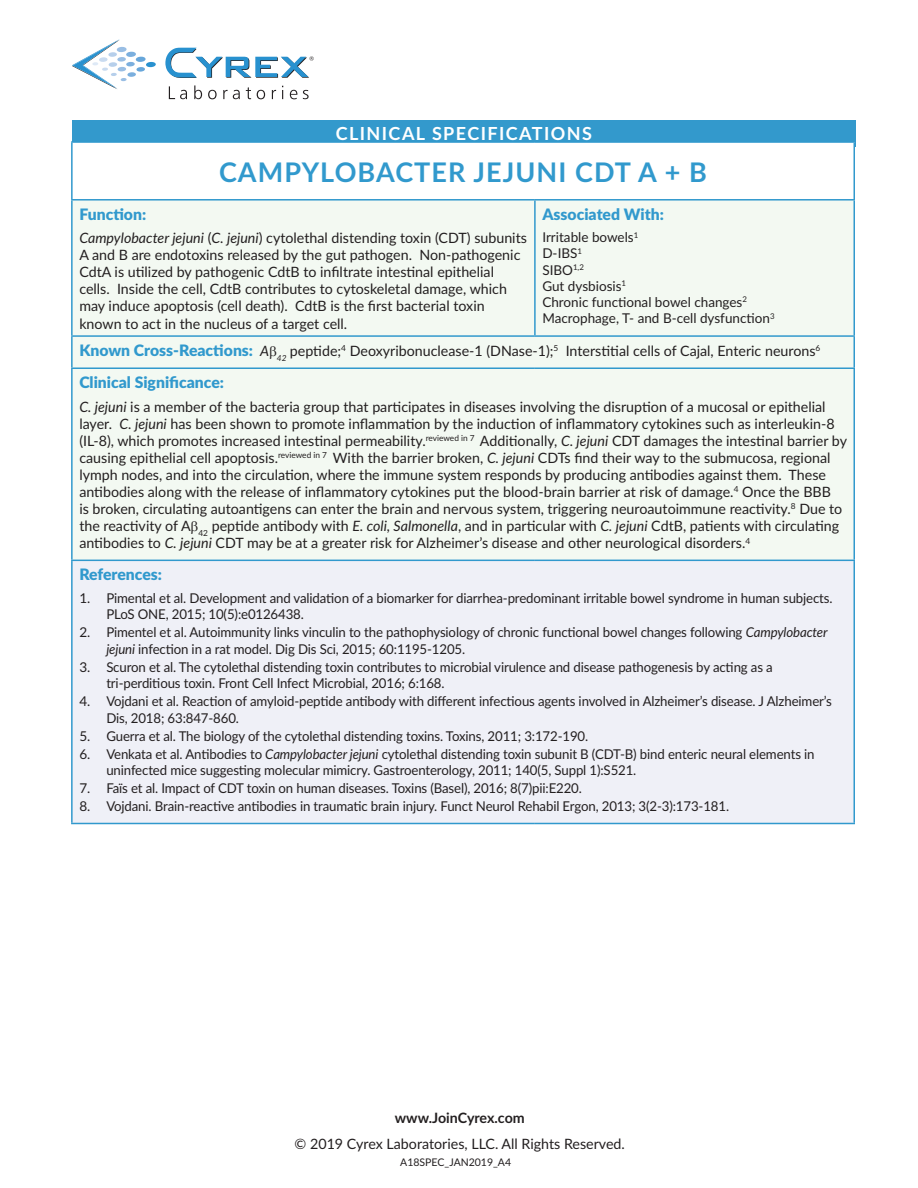
<style>
.page{position:relative;width:918px;height:1188px;background:#fff}
.page>*{position:absolute;margin:0;border:0;box-sizing:border-box;transform-origin:0 0}
.HEADLINE{font:700 27px "Lato";letter-spacing:.04em;color:#3199cd}
.t1{font:700 18px "Lato";letter-spacing:.08em;color:#fff}
.subhead{font:900 15.75px "Lato";color:#3199cd}
.Clinical_Significanc{font:14.25px/17.1px "Lato";color:#231f20}
.subhead-2{font:14.25px "Lato";color:#231f20}
.t2{font:700 14.25px "Lato";letter-spacing:-.005em;color:#231f20}
.Associated_With{font:13.5px/16.2px "Lato";letter-spacing:-.01em;color:#231f20}
.t3{font:10.5px "Lato";color:#231f20}
.s1{font-style:italic}
.s2{font-weight:900;font-size:15.75px;color:#3199cd}
</style>
<div class="page">
<svg style="left:169px;top:86px;width:18px;height:13px"></svg>
<svg style="left:194px;top:85px;width:8px;height:14px"></svg>
<svg style="left:208px;top:90px;width:9px;height:9px"></svg>
<svg style="left:223px;top:90px;width:17px;height:9px"></svg>
<svg style="left:246px;top:87px;width:5px;height:12px"></svg>
<svg style="left:257px;top:90px;width:8px;height:9px"></svg>
<svg style="left:272px;top:90px;width:4px;height:9px"></svg>
<svg style="left:290px;top:90px;width:7px;height:9px"></svg>
<svg style="left:303px;top:90px;width:6px;height:9px"></svg>
<svg style="left:72px;top:39px;width:84px;height:50px"></svg>
<svg style="left:165px;top:48px;width:149px;height:30px"></svg>
<div style="left:72px;top:120px;width:784px;height:27px;background:#39c"></div>
<div style="left:72px;top:142px;width:782px;height:58px;background:#fff"></div>
<div style="left:73px;top:201px;width:781px;height:359px;background:#f3f9f2"></div>
<div style="left:72px;top:560px;width:782px;height:263px;background:#eff0f7"></div>
<hr style="left:71px;top:141px;width:464px;height:2px;background:#3199cd">
<hr style="left:71px;top:143px;width:2px;height:56px;background:#3199cd">
<hr style="left:535px;top:141px;width:320px;height:2px;background:#3199cd">
<hr style="left:854px;top:143px;width:1px;height:56px;background:#3199cd">
<hr style="left:71px;top:337px;width:2px;height:30px;background:#3199cd">
<hr style="left:854px;top:337px;width:1px;height:30px;background:#3199cd">
<hr style="left:71px;top:561px;width:2px;height:262px;background:#3199cd">
<hr style="left:854px;top:561px;width:1px;height:262px;background:#3199cd">
<hr style="left:71px;top:823px;width:464px;height:1px;background:#3199cd">
<hr style="left:535px;top:823px;width:320px;height:1px;background:#3199cd">
<hr style="left:71px;top:367px;width:464px;height:2px;background:#3199cd">
<hr style="left:71px;top:369px;width:2px;height:191px;background:#3199cd">
<hr style="left:535px;top:367px;width:320px;height:2px;background:#3199cd">
<hr style="left:854px;top:369px;width:1px;height:191px;background:#3199cd">
<hr style="left:71px;top:560px;width:464px;height:1px;background:#3199cd">
<hr style="left:535px;top:560px;width:320px;height:1px;background:#3199cd">
<hr style="left:71px;top:199px;width:464px;height:2px;background:#3199cd">
<hr style="left:71px;top:201px;width:2px;height:134px;background:#3199cd">
<hr style="left:535px;top:199px;width:320px;height:2px;background:#3199cd">
<hr style="left:534px;top:201px;width:2px;height:134px;background:#3199cd">
<hr style="left:854px;top:201px;width:1px;height:134px;background:#3199cd">
<hr style="left:71px;top:335px;width:464px;height:2px;background:#3199cd">
<hr style="left:535px;top:335px;width:320px;height:2px;background:#3199cd">
<svg style="left:270px;top:346px;width:6px;height:13px"></svg>
<svg style="left:192px;top:521px;width:6px;height:13px"></svg>
<p class="t1" style="left:336px;top:120px;width:258px">CLINICAL SPECIFICATIONS</p>
<p class="HEADLINE" style="left:219px;top:152px;width:489px">CAMPYLOBACTER JEJUNI CDT A + B</p>
<p class="subhead" style="left:79px;top:202px;width:68px">Function:</p>
<p class="Clinical_Significanc" style="left:79px;top:229px;width:449px"><span class="s1">Campylobacter jejuni</span> (<span class="s1">C. jejuni</span>) cytolethal distending toxin (CDT) subunits A and B are endotoxins released by the gut pathogen. Non-pathogenic CdtA is utilized by pathogenic CdtB to infiltrate intestinal epithelial cells. Inside the cell, CdtB contributes to cytoskeletal damage, which may induce apoptosis (cell death). CdtB is the first bacterial toxin known to act in the nucleus of a target cell.</p>
<p class="subhead" style="left:542px;top:202px;width:123px">Associated With:</p>
<p class="Associated_With" style="left:542px;top:229px;width:234px">Irritable bowels<sup>1<br></sup>D-IBS<sup>1<br></sup>SIBO<sup>1,2<br></sup>Gut dysbiosis<sup>1<br></sup>Chronic functional bowel changes<sup>2<br></sup>Macrophage, T- and B-cell dysfunction<sup>3</sup></p>
<p class="subhead-2" style="left:79px;top:341px;width:743px"><span class="s2">Known Cross-Reactions:</span> <span class="s1">A</span> <sub>42</sub> peptide;<sup>4</sup> Deoxyribonuclease-1 (DNase-1);<sup>5</sup> Interstitial cells of Cajal, Enteric neurons<sup>6</sup></p>
<p class="subhead" style="left:79px;top:371px;width:146px">Clinical Significance:</p>
<p class="Clinical_Significanc" style="left:79px;top:397px;width:769px"><span class="s1">C. jejuni</span> is a member of the bacteria group that participates in diseases involving the disruption of a mucosal or epithelial layer. <span class="s1">C. jejuni</span> has been shown to promote inflammation by the induction of inflammatory cytokines such as interleukin-8 (IL-8), which promotes increased intestinal permeability.<sup>reviewed</sup> <sup>in</sup> <sup>7</sup> Additionally, <span class="s1">C. jejuni</span> CDT damages the intestinal barrier by causing epithelial cell apoptosis.<sup>reviewed</sup> <sup>in</sup> <sup>7</sup> With the barrier broken, <span class="s1">C. jejuni</span> CDTs find their way to the submucosa, regional lymph nodes, and into the circulation, where the immune system responds by producing antibodies against them. These antibodies along with the release of inflammatory cytokines put the blood-brain barrier at risk of damage.<sup>4</sup> Once the BBB<br>is broken, circulating autoantigens can enter the brain and nervous system, triggering neuroautoimmune reactivity.<sup>8</sup> Due to the reactivity of A <sub>42</sub> peptide antibody with <span class="s1">E. coli, Salmonella</span>, and in particular with <span class="s1">C. jejuni</span> CdtB, patients with circulating antibodies to <span class="s1">C. jejuni</span> CDT may be at a greater risk for Alzheimer’s disease and other neurological disorders.<sup>4</sup></p>
<p class="subhead" style="left:79px;top:563px;width:84px">References:</p>
<p class="Associated_With" style="left:106px;top:589px;width:728px;text-indent:-27px">1. Pimental et al. Development and validation of a biomarker for diarrhea-predominant irritable bowel syndrome in human subjects.<br>PLoS ONE, 2015; 10(5):e0126438.</p>
<p class="Associated_With" style="left:106px;top:624px;width:723px;text-indent:-27px">2. Pimentel et al. Autoimmunity links vinculin to the pathophysiology of chronic functional bowel changes following <span class="s1">Campylobacter jejuni</span> infection in a rat model. Dig Dis Sci, 2015; 60:1195-1205.</p>
<p class="Associated_With" style="left:106px;top:658px;width:668px;text-indent:-27px">3. Scuron et al. The cytolethal distending toxin contributes to microbial virulence and disease pathogenesis by acting as a tri-perditious toxin. Front Cell Infect Microbial, 2016; 6:168.</p>
<p class="Associated_With" style="left:106px;top:693px;width:727px;text-indent:-27px">4. Vojdani et al. Reaction of amyloid-peptide antibody with different infectious agents involved in Alzheimer’s disease. J Alzheimer’s<br>Dis, 2018; 63:847-860.</p>
<p class="Associated_With" style="left:79px;top:727px;width:510px">5. Guerra et al. The biology of the cytolethal distending toxins. Toxins, 2011; 3:172-190.</p>
<p class="Associated_With" style="left:106px;top:745px;width:710px;text-indent:-27px">6. Venkata et al. Antibodies to <span class="s1">Campylobacter jejuni</span> cytolethal distending toxin subunit B (CDT-B) bind enteric neural elements in uninfected mice suggesting molecular mimicry. Gastroenterology, 2011; 140(5, Suppl 1):S521.</p>
<p class="Associated_With" style="left:79px;top:780px;width:504px">7. Faïs et al. Impact of CDT toxin on human diseases. Toxins (Basel), 2016; 8(7)pii:E220.</p>
<p class="Associated_With" style="left:79px;top:798px;width:651px">8. Vojdani. Brain-reactive antibodies in traumatic brain injury. Funct Neurol Rehabil Ergon, 2013; 3(2-3):173-181.</p>
<p class="t2" style="left:395px;top:1107px;width:131px">www.JoinCyrex.com</p>
<p class="Clinical_Significanc" style="left:295px;top:1135px;width:332px">© 2019 Cyrex Laboratories, LLC. All Rights Reserved.</p>
<p class="t3" style="left:400px;top:1155px;width:112px">A18SPEC_JAN2019_A4</p>
</div>
